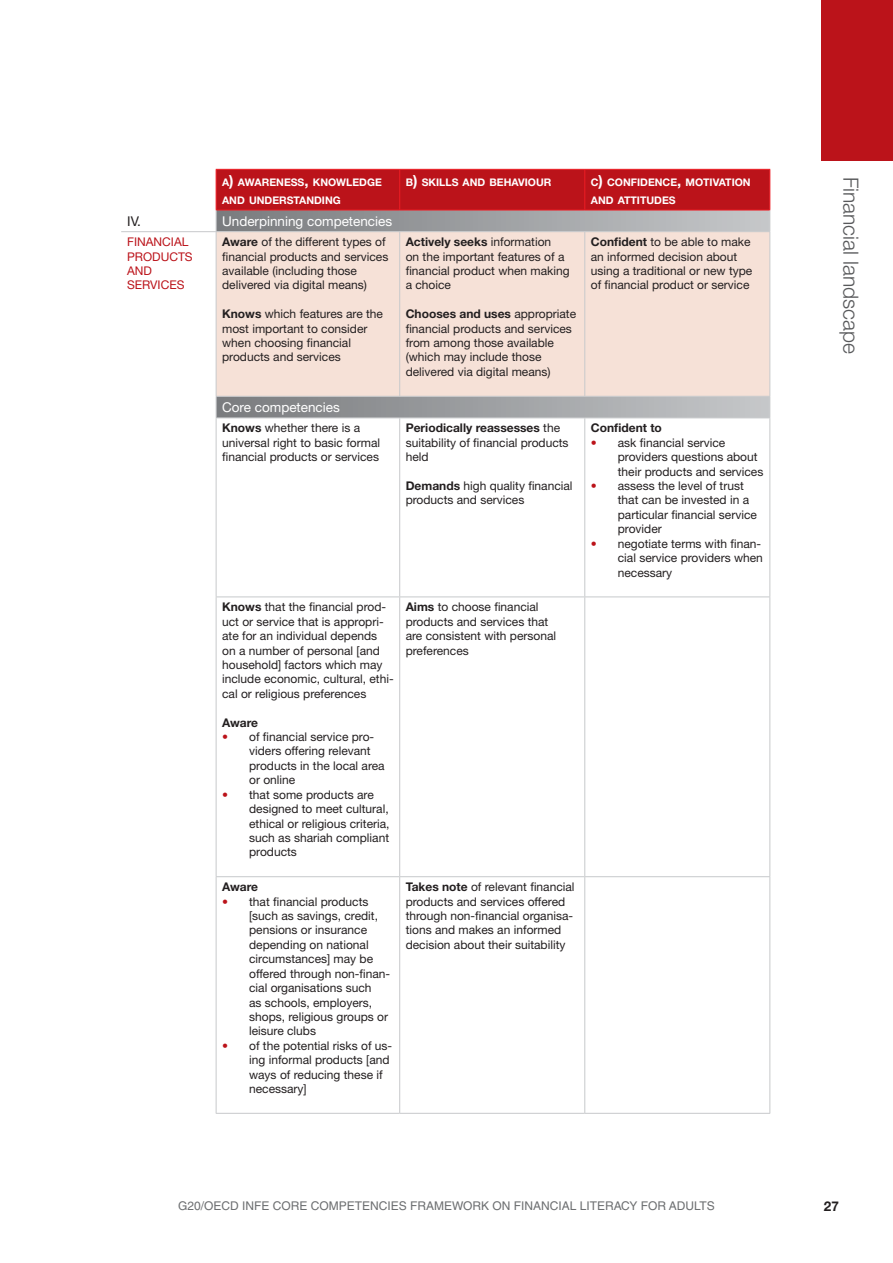
<style>
.page{position:relative;width:893px;height:1263px;background:#fff}
.page>*{position:absolute;margin:0;border:0;box-sizing:border-box;transform-origin:0 0}
.t1{font:300 21px "Helvetica Neue LT Std";color:#58595b}
.t2{font:13.5px "Helvetica Neue LT Std";color:#fff}
.t3{font:13.5px "Helvetica Neue LT Std";color:#231f20}
.t4{font:700 13.5px "Helvetica Neue LT Std";color:#231f20}
.t5{font:12px/14.4px "Helvetica Neue LT Std";color:#231f20}
.t6{font:12px "Helvetica LT Std";color:#6d6f71}
.t7{font:12px/14.4px "Helvetica Neue LT Std";color:#bb131a}
.t8{font:700 12px "Helvetica Neue LT Std";color:#231f20}
.t9{font:700 10.5px/18px "Helvetica Neue LT Std";color:#fff}
.s1{font-size:15px}
.s2{font-weight:700}
.s3{color:#bb131a}
</style>
<div class="page">
<svg style="left:217px;top:397px;width:552px;height:20px;background:#9ea0a3"></svg>
<div style="left:217px;top:232px;width:552px;height:164px;background:#f6e1d7"></div>
<hr style="left:121px;top:231px;width:95px;height:1px;background:#c7c9cb">
<svg style="left:216px;top:169px;width:554px;height:62px;background:#b34247"></svg>
<hr style="left:216px;top:231px;width:184px;height:1px;background:#c7c9cb">
<hr style="left:216px;top:232px;width:1px;height:164px;background:#c7c9cb">
<hr style="left:400px;top:231px;width:185px;height:1px;background:#c7c9cb">
<hr style="left:399px;top:232px;width:1px;height:164px;background:#c7c9cb">
<hr style="left:585px;top:231px;width:185px;height:1px;background:#c7c9cb">
<hr style="left:584px;top:232px;width:1px;height:164px;background:#c7c9cb">
<hr style="left:769px;top:232px;width:1px;height:164px;background:#c7c9cb">
<hr style="left:216px;top:396px;width:184px;height:1px;background:#c7c9cb">
<svg style="left:216px;top:397px;width:1px;height:20px"></svg>
<hr style="left:400px;top:396px;width:185px;height:1px;background:#c7c9cb">
<hr style="left:585px;top:396px;width:185px;height:1px;background:#c7c9cb">
<svg style="left:769px;top:397px;width:1px;height:20px"></svg>
<hr style="left:216px;top:417px;width:184px;height:1px;background:#c7c9cb">
<hr style="left:216px;top:418px;width:1px;height:178px;background:#c7c9cb">
<hr style="left:400px;top:417px;width:185px;height:1px;background:#c7c9cb">
<hr style="left:399px;top:418px;width:1px;height:178px;background:#c7c9cb">
<hr style="left:585px;top:417px;width:185px;height:1px;background:#c7c9cb">
<hr style="left:584px;top:418px;width:1px;height:178px;background:#c7c9cb">
<hr style="left:769px;top:418px;width:1px;height:178px;background:#c7c9cb">
<hr style="left:216px;top:596px;width:184px;height:1px;background:#c7c9cb">
<hr style="left:216px;top:597px;width:1px;height:279px;background:#c7c9cb">
<hr style="left:400px;top:596px;width:185px;height:1px;background:#c7c9cb">
<hr style="left:399px;top:597px;width:1px;height:279px;background:#c7c9cb">
<hr style="left:585px;top:596px;width:185px;height:1px;background:#c7c9cb">
<hr style="left:584px;top:597px;width:1px;height:279px;background:#c7c9cb">
<hr style="left:769px;top:597px;width:1px;height:279px;background:#c7c9cb">
<hr style="left:216px;top:876px;width:184px;height:1px;background:#c7c9cb">
<hr style="left:216px;top:877px;width:1px;height:236px;background:#c7c9cb">
<hr style="left:400px;top:876px;width:185px;height:1px;background:#c7c9cb">
<hr style="left:399px;top:877px;width:1px;height:236px;background:#c7c9cb">
<hr style="left:585px;top:876px;width:185px;height:1px;background:#c7c9cb">
<hr style="left:584px;top:877px;width:1px;height:236px;background:#c7c9cb">
<hr style="left:769px;top:877px;width:1px;height:236px;background:#c7c9cb">
<hr style="left:216px;top:1113px;width:184px;height:1px;background:#c7c9cb">
<hr style="left:400px;top:1113px;width:185px;height:1px;background:#c7c9cb">
<hr style="left:585px;top:1113px;width:185px;height:1px;background:#c7c9cb">
<div style="left:821px;top:0;width:72px;height:160px;background:#bb131a"></div>
<p class="t9" style="left:222px;top:173px;width:161px">A<span class="s1">)</span> AWARENESS<span class="s1">,</span> KNOWLEDGE<br>AND UNDERSTANDING</p>
<p class="t9" style="left:406px;top:173px;width:147px">B<span class="s1">)</span> SKILLS AND BEHAVIOUR</p>
<p class="t9" style="left:591px;top:173px;width:161px">C<span class="s1">)</span> CONFIDENCE<span class="s1">,</span> MOTIVATION<br>AND ATTITUDES</p>
<p class="t3" style="left:127px;top:213px;width:15px">IV.</p>
<p class="t2" style="left:222px;top:213px;width:172px">Underpinning competencies</p>
<p class="t7" style="left:127px;top:235px;width:17px">FINANCIAL<br>PRODUCTS<br>AND<br>SERVICES</p>
<p class="t5" style="left:222px;top:235px;width:168px"><span class="s2">Aware</span> of the different types of financial products and services available (including those delivered via digital means)</p>
<p class="t5" style="left:222px;top:307px;width:162px"><span class="s2">Knows</span> which features are the most important to consider when choosing financial products and services</p>
<p class="t5" style="left:406px;top:235px;width:166px"><span class="s2">Actively seeks</span> information<br>on the important features of a financial product when making a choice</p>
<p class="t5" style="left:406px;top:307px;width:172px"><span class="s2">Chooses and uses</span> appropriate financial products and services from among those available (which may include those delivered via digital means)</p>
<p class="t2" style="left:222px;top:399px;width:119px">Core competencies</p>
<p class="t5" style="left:222px;top:421px;width:160px"><span class="s2">Knows</span> whether there is a universal right to basic formal financial products or services</p>
<p class="t5" style="left:406px;top:421px;width:164px"><span class="s2">Periodically reassesses</span> the suitability of financial products held</p>
<p class="t5" style="left:406px;top:478px;width:168px"><span class="s2">Demands</span> high quality financial products and services</p>
<p class="t5" style="left:222px;top:600px;width:173px"><span class="s2">Knows</span> that the financial prod&shy;uct or service that is appropri&shy;ate for an individual depends on a number of personal [and household] factors which may include economic, cultural, ethi&shy;cal or religious preferences</p>
<p class="t8" style="left:222px;top:715px;width:37px">Aware</p>
<p class="t5" style="left:249px;top:729px;width:137px;text-indent:-27px"><span class="s3">•</span> of financial service pro&shy;viders offering relevant products in the local area or online</p>
<p class="t5" style="left:249px;top:787px;width:142px;text-indent:-27px"><span class="s3">•</span> that some products are designed to meet cultural, ethical or religious criteria, such as shariah compliant products</p>
<p class="t8" style="left:222px;top:879px;width:37px">Aware</p>
<p class="t5" style="left:249px;top:894px;width:143px;text-indent:-27px"><span class="s3">•</span> that financial products [such as savings, credit, pensions or insurance depending on national circumstances] may be offered through non-finan&shy;cial organisations such<br>as schools, employers, shops, religious groups or leisure clubs</p>
<p class="t5" style="left:249px;top:1038px;width:145px;text-indent:-27px"><span class="s3">•</span> of the potential risks of us&shy;ing informal products [and ways of reducing these if necessary]</p>
<p class="t5" style="left:406px;top:600px;width:152px"><span class="s2">Aims</span> to choose financial products and services that are consistent with personal preferences</p>
<p class="t5" style="left:406px;top:880px;width:170px"><span class="s2">Takes note</span> of relevant financial products and services offered through non-financial organisa&shy;tions and makes an informed decision about their suitability</p>
<p class="t5" style="left:591px;top:235px;width:163px"><span class="s2">Confident</span> to be able to make an informed decision about using a traditional or new type of financial product or service</p>
<p class="t8" style="left:591px;top:421px;width:73px">Confident to</p>
<p class="t5" style="left:618px;top:435px;width:147px;text-indent:-27px"><span class="s3">•</span> ask financial service providers questions about their products and services</p>
<p class="t5" style="left:618px;top:478px;width:141px;text-indent:-27px"><span class="s3">•</span> assess the level of trust that can be invested in a particular financial service provider</p>
<p class="t5" style="left:618px;top:536px;width:147px;text-indent:-27px"><span class="s3">•</span> negotiate terms with finan&shy;cial service providers when necessary</p>
<h1 class="t1" style="left:864px;top:177px;width:178px;rotate:90deg">Financial landscape</h1>
<p class="t6" style="left:178px;top:1199px;width:538px">G20/OECD INFE CORE COMPETENCIES FRAMEWORK ON FINANCIAL LITERACY FOR ADULTS</p>
<p class="t4" style="left:824px;top:1198px;width:17px">27</p>
</div>
